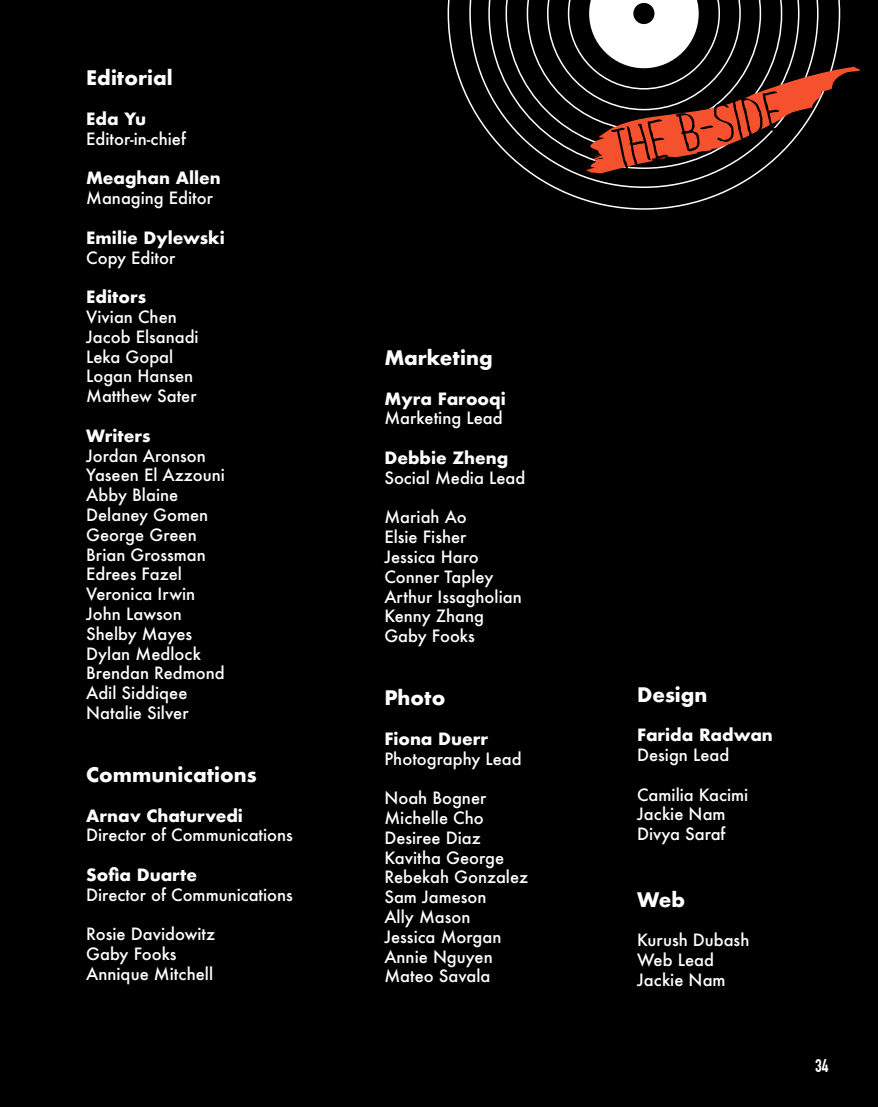
<style>
.page{position:relative;width:878px;height:1107px;background:#000}
.page>*{position:absolute;margin:0;border:0;box-sizing:border-box;transform-origin:0 0}
.t1{font:55.5px "Itneverstopsandwe'llnever";color:#000}
.t2{font:700 19.5px "Futura";color:#fff}
.t3{font:700 18px "DIN Condensed";color:#fff}
.t4{font:500 16.5px/19.8px "Futura";color:#fff}
.t5{font:700 16.5px "Futura";color:#fff}
</style>
<div class="page">
<svg style="left:447px;top:0;width:287px;height:210px"></svg>
<svg style="left:469px;top:0;width:288px;height:188px"></svg>
<svg style="left:488px;top:0;width:38px;height:169px"></svg>
<svg style="left:505px;top:0;width:21px;height:152px"></svg>
<svg style="left:526px;top:0;width:334px;height:174px"></svg>
<p class="t2" style="left:86px;top:64px;width:88px">Editorial</p>
<p class="t5" style="left:86px;top:107px;width:61px">Eda Yu</p>
<p class="t4" style="left:86px;top:129px;width:101px">Editor-in-chief</p>
<p class="t5" style="left:86px;top:166px;width:136px">Meaghan Allen</p>
<p class="t4" style="left:86px;top:188px;width:128px">Managing Editor</p>
<p class="t5" style="left:86px;top:226px;width:140px">Emilie Dylewski</p>
<p class="t4" style="left:86px;top:247px;width:91px">Copy Editor</p>
<p class="t5" style="left:86px;top:285px;width:61px">Editors</p>
<p class="t4" style="left:86px;top:307px;width:114px">Vivian Chen<br>Jacob Elsanadi<br>Leka Gopal<br>Logan Hansen<br>Matthew Sater</p>
<p class="t5" style="left:86px;top:424px;width:66px">Writers</p>
<p class="t4" style="left:86px;top:445px;width:140px">Jordan Aronson<br>Yaseen El Azzouni<br>Abby Blaine<br>Delaney Gomen<br>George Green<br>Brian Grossman<br>Edrees Fazel<br>Veronica Irwin<br>John Lawson<br>Shelby Mayes<br>Dylan Medlock<br>Brendan Redmond<br>Adil Siddiqee<br>Natalie Silver</p>
<p class="t2" style="left:86px;top:761px;width:172px">Communications</p>
<p class="t5" style="left:86px;top:804px;width:158px">Arnav Chaturvedi</p>
<p class="t4" style="left:86px;top:825px;width:208px">Director of Communications</p>
<p class="t5" style="left:86px;top:863px;width:113px">Sofia Duarte</p>
<p class="t4" style="left:86px;top:885px;width:208px">Director of Communications</p>
<p class="t4" style="left:86px;top:924px;width:130px">Rosie Davidowitz<br>Gaby Fooks<br>Annique Mitchell</p>
<p class="t2" style="left:384px;top:344px;width:110px">Marketing</p>
<p class="t5" style="left:384px;top:387px;width:123px">Myra Farooqi</p>
<p class="t4" style="left:384px;top:408px;width:120px">Marketing Lead</p>
<p class="t5" style="left:384px;top:446px;width:125px">Debbie Zheng</p>
<p class="t4" style="left:384px;top:468px;width:142px">Social Media Lead</p>
<p class="t4" style="left:384px;top:507px;width:139px">Mariah Ao<br>Elsie Fisher<br>Jessica Haro<br>Conner Tapley<br>Arthur Issagholian<br>Kenny Zhang<br>Gaby Fooks</p>
<p class="t2" style="left:384px;top:684px;width:62px">Photo</p>
<p class="t5" style="left:384px;top:727px;width:105px">Fiona Duerr</p>
<p class="t4" style="left:384px;top:748px;width:139px">Photography Lead</p>
<p class="t4" style="left:384px;top:788px;width:145px">Noah Bogner<br>Michelle Cho<br>Desiree Diaz<br>Kavitha George<br>Rebekah Gonzalez<br>Sam Jameson<br>Ally Mason<br>Jessica Morgan<br>Annie Nguyen<br>Mateo Savala</p>
<h1 class="t1" style="left:609px;top:124px;width:172px;rotate:-14deg">the b-side</h1>
<p class="t2" style="left:637px;top:680px;width:72px">Design</p>
<p class="t5" style="left:637px;top:723px;width:137px">Farida Radwan</p>
<p class="t4" style="left:637px;top:745px;width:94px">Design Lead</p>
<p class="t4" style="left:637px;top:784px;width:113px">Camilia Kacimi<br>Jackie Nam<br>Divya Saraf</p>
<p class="t2" style="left:637px;top:885px;width:49px">Web</p>
<p class="t4" style="left:637px;top:930px;width:114px">Kurush Dubash<br>Web Lead<br>Jackie Nam</p>
<p class="t3" style="left:815px;top:1055px;width:15px">34</p>
</div>
